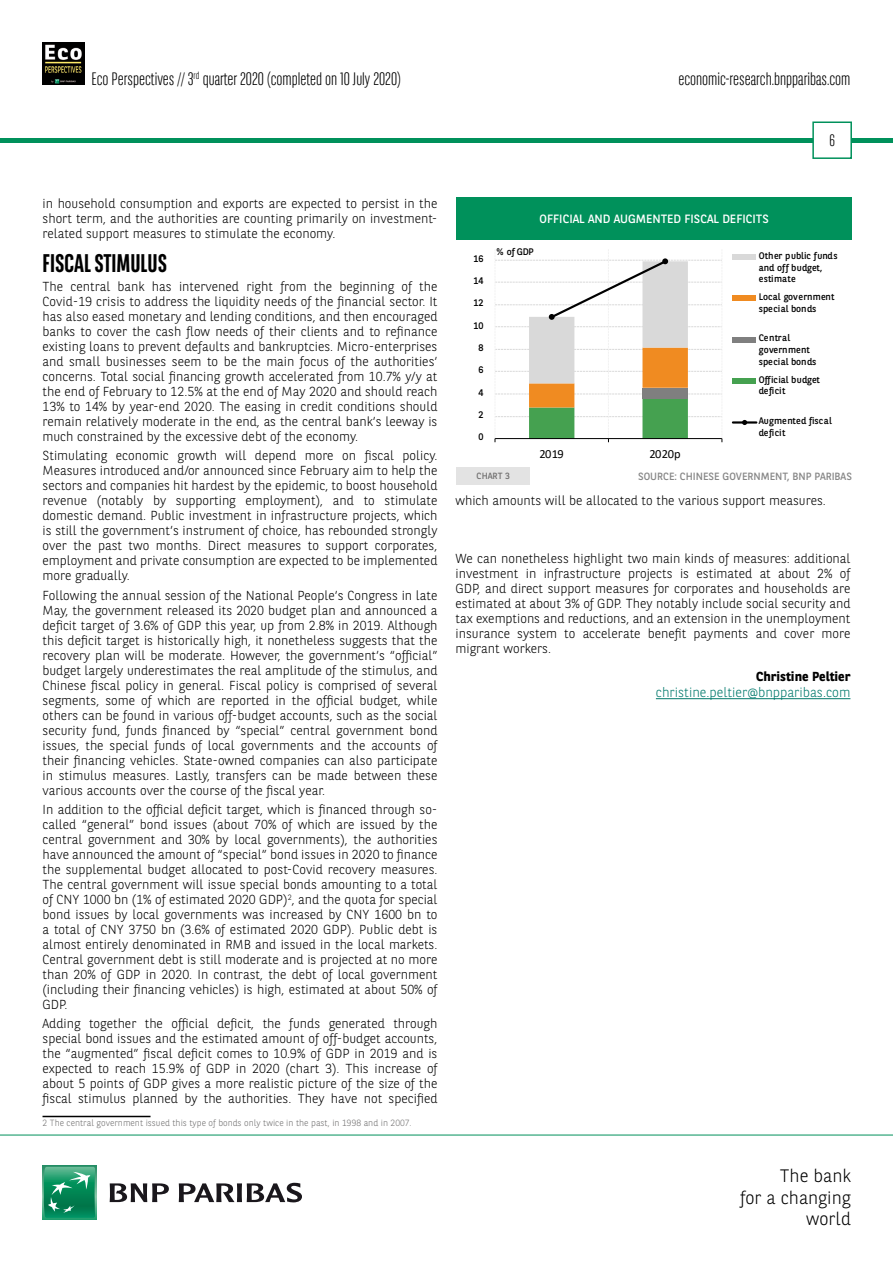
<style>
.page{position:relative;width:893px;height:1263px;background:#fff}
.page>*{position:absolute;margin:0;border:0;box-sizing:border-box;transform-origin:0 0}
.t1{font:700 25.5px "BNPP Sans Condensed";color:#000}
.t2{font:300 18px "BNPP Sans Condensed";color:#000}
.t3{font:300 18px/21.6px "BNPP Sans";color:#000;text-align:right}
.t4{font:300 16.5px "BNPP Sans Condensed";color:#000}
.t5{font:300 13.5px "BNPP Sans";color:#00796c}
.t6{font:300 13.05px/15px "BNPP Sans";color:#000;text-align:justify}
.t7{font:700 13.05px "BNPP Sans";color:#000}
.t8{font:12.45px "Calibri";letter-spacing:-.035em;color:#000}
.t9{font:12px "BNPP Sans";color:#fff}
.t10{font:10.5px "BNPP Sans";color:#878787}
.t11{font:9.45px/11.7px "BNPP Sans";letter-spacing:.015em;color:#000}
.t12{font:300 9px "BNPP Sans";color:#706f6f}
.t13{font:9px "BNPP Sans";color:#706f6f}
</style>
<div class="page">
<hr style="left:1px;top:138px;width:892px;height:4px;background:#00915b">
<svg style="left:812px;top:121px;width:41px;height:38px"></svg>
<img style="left:43px;top:43px;width:42px;height:42px">
<svg style="left:43px;top:1166px;width:53px;height:53px"></svg>
<svg style="left:44px;top:1167px;width:51px;height:51px;background:#26996e"></svg>
<svg style="left:110px;top:1183px;width:59px;height:19px"></svg>
<svg style="left:179px;top:1183px;width:123px;height:19px"></svg>
<hr style="left:0;top:1135px;width:893px;height:1px;background:#00915b">
<hr style="left:43px;top:1116px;width:108px;height:1px;background:#000">
<hr style="left:656px;top:698px;width:194px;height:1px;background:#00796c">
<svg style="left:495px;top:250px;width:228px;height:192px"></svg>
<div style="left:732px;top:255px;width:24px;height:5px;background:#d9d9d9"></div>
<div style="left:732px;top:296px;width:24px;height:5px;background:#f08b21"></div>
<div style="left:732px;top:337px;width:24px;height:5px;background:#7f7f7f"></div>
<div style="left:732px;top:378px;width:24px;height:5px;background:#45a150"></div>
<hr style="left:733px;top:421px;width:23px;height:3px;background:#000">
<svg style="left:742px;top:420px;width:5px;height:5px"></svg>
<div style="left:456px;top:198px;width:396px;height:42px;background:#00915b"></div>
<div style="left:456px;top:467px;width:74px;height:17px;background:#e3e3e3"></div>
<h2 class="t2" style="left:91px;top:67px;width:311px">Eco Perspectives // 3<sup>rd</sup> quarter 2020 (completed on 10 July 2020)</h2>
<h2 class="t2" style="left:678px;top:67px;width:174px">economic-research.bnpparibas.com</h2>
<p class="t4" style="left:829px;top:130px;width:7px">6</p>
<p class="t6" style="left:43px;top:195px;width:396px">in household consumption and exports are expected to persist in the short term, and the authorities are counting primarily on investment&shy;related support measures to stimulate the economy.</p>
<h1 class="t1" style="left:43px;top:248px;width:126px">FISCAL STIMULUS</h1>
<p class="t6" style="left:43px;top:278px;width:396px">The central bank has intervened right from the beginning of the Covid-19 crisis to address the liquidity needs of the financial sector. It has also eased monetary and lending conditions, and then encouraged banks to cover the cash flow needs of their clients and to refinance existing loans to prevent defaults and bankruptcies. Micro-enterprises and small businesses seem to be the main focus of the authorities’ concerns. Total social financing growth accelerated from 10.7% y/y at the end of February to 12.5% at the end of May 2020 and should reach 13% to 14% by year-end 2020. The easing in credit conditions should remain relatively moderate in the end, as the central bank’s leeway is much constrained by the excessive debt of the economy.</p>
<p class="t6" style="left:43px;top:448px;width:396px">Stimulating economic growth will depend more on fiscal policy.<br>Measures introduced and/or announced since February aim to help the sectors and companies hit hardest by the epidemic, to boost household revenue (notably by supporting employment), and to stimulate domestic demand. Public investment in infrastructure projects, which is still the government’s instrument of choice, has rebounded strongly over the past two months. Direct measures to support corporates, employment and private consumption are expected to be implemented more gradually.</p>
<p class="t6" style="left:43px;top:587px;width:397px">Following the annual session of the National People’s Congress in late May, the government released its 2020 budget plan and announced a deficit target of 3.6% of GDP this year, up from 2.8% in 2019. Although this deficit target is historically high, it nonetheless suggests that the recovery plan will be moderate. However, the government’s “official” budget largely underestimates the real amplitude of the stimulus, and Chinese fiscal policy in general. Fiscal policy is comprised of several segments, some of which are reported in the official budget, while others can be found in various off-budget accounts, such as the social security fund, funds financed by “special” central government bond issues, the special funds of local governments and the accounts of their financing vehicles. State-owned companies can also participate in stimulus measures. Lastly, transfers can be made between these various accounts over the course of the fiscal year.</p>
<p class="t6" style="left:43px;top:801px;width:396px">In addition to the official deficit target, which is financed through so&shy;called “general” bond issues (about 70% of which are issued by the central government and 30% by local governments), the authorities have announced the amount of “special” bond issues in 2020 to finance the supplemental budget allocated to post-Covid recovery measures.<br>The central government will issue special bonds amounting to a total of CNY 1000 bn (1% of estimated 2020 GDP)<sup>2</sup>, and the quota for special bond issues by local governments was increased by CNY 1600 bn to a total of CNY 3750 bn (3.6% of estimated 2020 GDP). Public debt is almost entirely denominated in RMB and issued in the local markets.<br>Central government debt is still moderate and is projected at no more than 20% of GDP in 2020. In contrast, the debt of local government (including their financing vehicles) is high, estimated at about 50% of GDP.</p>
<p class="t6" style="left:43px;top:1015px;width:396px">Adding together the official deficit, the funds generated through special bond issues and the estimated amount of off-budget accounts, the “augmented” fiscal deficit comes to 10.9% of GDP in 2019 and is expected to reach 15.9% of GDP in 2020 (chart 3). This increase of about 5 points of GDP gives a more realistic picture of the size of the fiscal stimulus planned by the authorities. They have not specified</p>
<p class="t12" style="left:43px;top:1116px;width:371px">2 The central government issued this type of bonds only twice in the past, in 1998 and in 2007.</p>
<p class="t11" style="left:473px;top:252px;width:12px">16</p>
<p class="t11" style="left:473px;top:275px;width:12px">14</p>
<p class="t11" style="left:473px;top:297px;width:12px">12</p>
<p class="t11" style="left:473px;top:319px;width:12px">10</p>
<p class="t11" style="left:479px;top:341px;width:7px">8</p>
<p class="t11" style="left:479px;top:364px;width:7px">6</p>
<p class="t11" style="left:479px;top:386px;width:7px">4</p>
<p class="t11" style="left:479px;top:408px;width:7px">2</p>
<p class="t11" style="left:479px;top:431px;width:7px">0</p>
<p class="t9" style="left:540px;top:211px;width:231px">OFFICIAL AND AUGMENTED FISCAL DEFICITS</p>
<p class="t11" style="left:496px;top:246px;width:39px">% of GDP</p>
<p class="t8" style="left:539px;top:445px;width:26px">2019</p>
<p class="t8" style="left:649px;top:445px;width:33px">2020p</p>
<p class="t11" style="left:759px;top:249px;width:80px">Other public funds and off budget, estimate</p>
<p class="t11" style="left:759px;top:291px;width:77px">Local government special bonds</p>
<p class="t11" style="left:759px;top:332px;width:59px">Central government special bonds</p>
<p class="t11" style="left:759px;top:373px;width:63px">Official budget deficit</p>
<p class="t11" style="left:759px;top:414px;width:75px">Augmented fiscal deficit</p>
<p class="t13" style="left:477px;top:470px;width:35px">CHART 3</p>
<p class="t10" style="left:638px;top:470px;width:215px">SOURCE: CHINESE GOVERNMENT, BNP PARIBAS</p>
<p class="t6" style="left:455px;top:492px;width:372px">which amounts will be allocated to the various support measures.</p>
<p class="t6" style="left:455px;top:550px;width:396px">We can nonetheless highlight two main kinds of measures: additional investment in infrastructure projects is estimated at about 2% of GDP, and direct support measures for corporates and households are estimated at about 3% of GDP. They notably include social security and tax exemptions and reductions, and an extension in the unemployment insurance system to accelerate benefit payments and cover more migrant workers.</p>
<p class="t7" style="left:756px;top:668px;width:96px">Christine Peltier</p>
<p class="t5" style="left:656px;top:683px;width:196px">christine.peltier@bnpparibas.com</p>
<h2 class="t3" style="left:740px;top:1164px;width:112px">The bank<br>for a changing world</h2>
</div>
